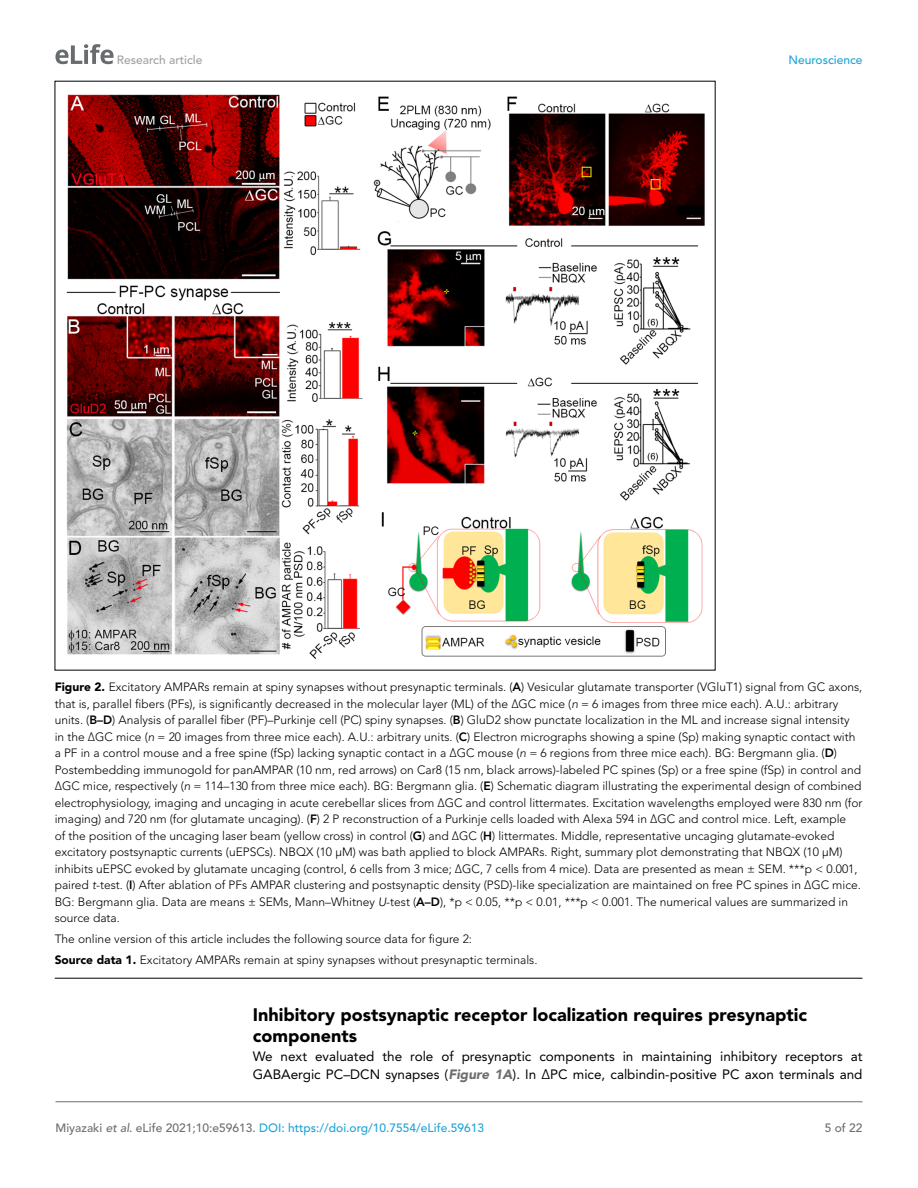
<style>
.page{position:relative;width:918px;height:1188px;background:#fff}
.page>*{position:absolute;margin:0;border:0;box-sizing:border-box;transform-origin:0 0}
.t1{font:900 18px/21px "Avenir LT Std";color:#000}
.t2{font:13.5px/18px "Avenir LT Std";color:#000}
.t3{font:300 12px/16.5px "Avenir LT Std";color:#000}
.t4{font:500 12px "Avenir LT Std";color:#1ea4d7}
.t5{font:500 12px "Avenir LT Std";color:#a3a09f}
.t6{font:500 12px "Avenir LT Std";color:#6e6e70}
.s1{font-weight:900}
.s2{font-weight:800}
.s3{font-style:italic}
.s4{font-weight:900;font-style:italic;color:#6e6e70}
.s5{color:#6e6e70}
.s6{font-style:italic;color:#6e6e70}
</style>
<div class="page">
<svg style="left:55px;top:44px;width:59px;height:20px"></svg>
<hr style="left:56px;top:1101px;width:806px;height:1px;background:#6e6e70">
<hr style="left:55px;top:978px;width:807px;height:1px;background:#000">
<img style="left:66px;top:94px;width:639px;height:565px">
<p class="t5" style="left:117px;top:53px;width:87px">Research article</p>
<p class="t4" style="left:788px;top:53px;width:76px">Neuroscience</p>
<p class="t3" style="left:55px;top:679px;width:809px"><span class="s1">Figure 2.</span> Excitatory AMPARs remain at spiny synapses without presynaptic terminals. (<span class="s2">A</span>) Vesicular glutamate transporter (VGluT1) signal from GC axons, that is, parallel fibers (PFs), is significantly decreased in the molecular layer (ML) of the ΔGC mice (<span class="s3">n</span> = 6 images from three mice each). A.U.: arbitrary units. (<span class="s2">B–D</span>) Analysis of parallel fiber (PF)–Purkinje cell (PC) spiny synapses. (<span class="s2">B</span>) GluD2 show punctate localization in the ML and increase signal intensity<br>in the ΔGC mice (<span class="s3">n</span> = 20 images from three mice each). A.U.: arbitrary units. (<span class="s2">C</span>) Electron micrographs showing a spine (Sp) making synaptic contact with a PF in a control mouse and a free spine (fSp) lacking synaptic contact in a ΔGC mouse (<span class="s3">n</span> = 6 regions from three mice each). BG: Bergmann glia. (<span class="s2">D</span>)<br>Postembedding immunogold for panAMPAR (10 nm, red arrows) on Car8 (15 nm, black arrows)-labeled PC spines (Sp) or a free spine (fSp) in control and ΔGC mice, respectively (<span class="s3">n</span> = 114–130 from three mice each). BG: Bergmann glia. (<span class="s2">E</span>) Schematic diagram illustrating the experimental design of combined electrophysiology, imaging and uncaging in acute cerebellar slices from ΔGC and control littermates. Excitation wavelengths employed were 830 nm (for imaging) and 720 nm (for glutamate uncaging). (<span class="s2">F</span>) 2 P reconstruction of a Purkinje cells loaded with Alexa 594 in ΔGC and control mice. Left, example<br>of the position of the uncaging laser beam (yellow cross) in control (<span class="s2">G</span>) and ΔGC (<span class="s2">H</span>) littermates. Middle, representative uncaging glutamate-evoked excitatory postsynaptic currents (uEPSCs). NBQX (10 µM) was bath applied to block AMPARs. Right, summary plot demonstrating that NBQX (10 µM) inhibits uEPSC evoked by glutamate uncaging (control, 6 cells from 3 mice; ΔGC, 7 cells from 4 mice). Data are presented as mean ± SEM. ***p &lt; 0.001, paired <span class="s3">t</span>-test. (<span class="s2">I</span>) After ablation of PFs AMPAR clustering and postsynaptic density (PSD)-like specialization are maintained on free PC spines in ΔGC mice.<br>BG: Bergmann glia. Data are means ± SEMs, Mann–Whitney <span class="s3">U</span>-test (<span class="s2">A–D</span>), *p &lt; 0.05, **p &lt; 0.01, ***p &lt; 0.001. The numerical values are summarized in source data.</p>
<p class="t3" style="left:55px;top:929px;width:484px;line-height:21px">The online version of this article includes the following source data for figure 2:<br><span class="s1">Source data 1.</span> Excitatory AMPARs remain at spiny synapses without presynaptic terminals.</p>
<h1 class="t1" style="left:253px;top:1004px;width:556px">Inhibitory postsynaptic receptor localization requires presynaptic components</h1>
<p class="t2" style="left:253px;top:1048px;width:611px">We next evaluated the role of presynaptic components in maintaining inhibitory receptors at<br>GABAergic PC–DCN synapses (<span class="s4">Figure 1A</span>). In ΔPC mice, calbindin-positive PC axon terminals and</p>
<p class="t4" style="left:56px;top:1121px;width:430px"><span class="s5">Miyazaki</span> <span class="s6">et al</span><span class="s5">. eLife 2021;10:e59613.</span> DOI: https://doi.org/10.7554/eLife.59613</p>
<p class="t6" style="left:825px;top:1121px;width:39px">5 of 22</p>
</div>
